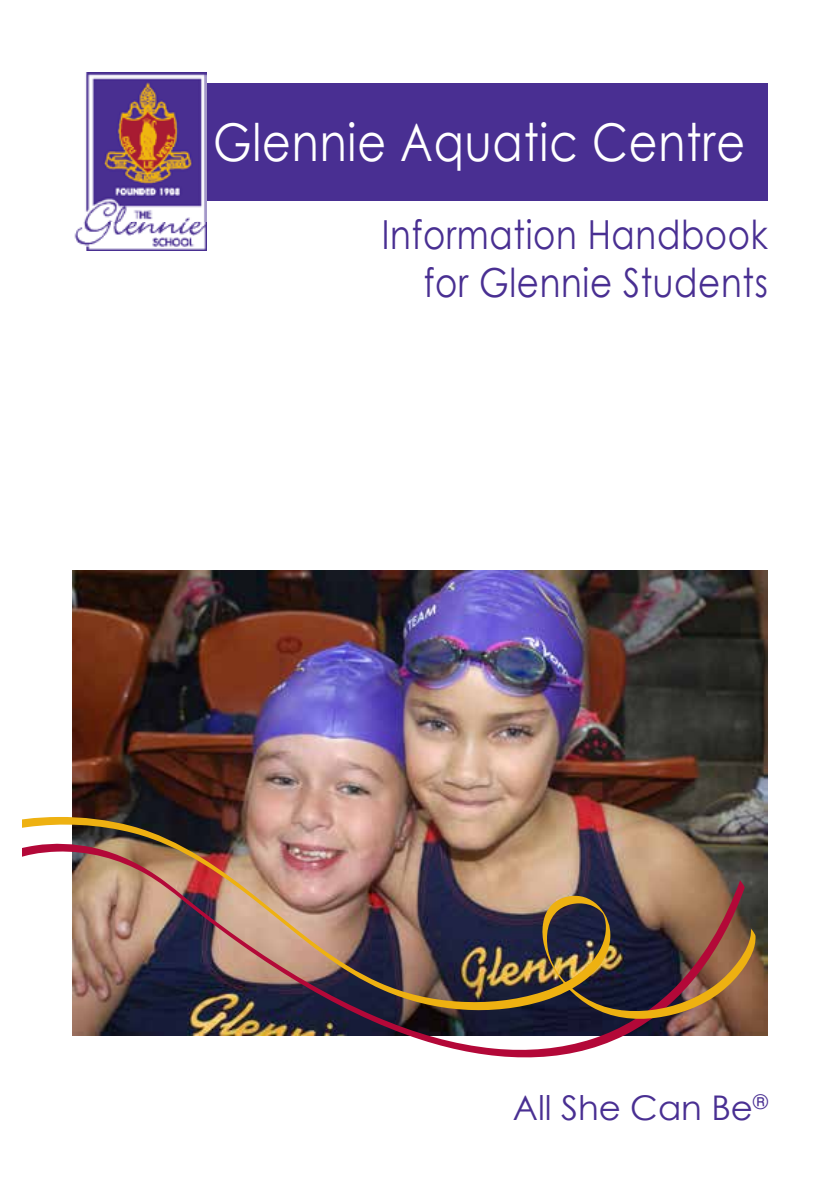
<style>
.page{position:relative;width:840px;height:1191px;background:#fff}
.page>*{position:absolute;margin:0;border:0;box-sizing:border-box;transform-origin:0 0}
.t1{font:52px "Century Gothic";letter-spacing:.02em;color:#fff;scale:.85 1}
.t2{font:40px/48px "Century Gothic";letter-spacing:.02em;color:#492f92;text-align:right;scale:.85 1}
.t3{font:34px "Century Gothic";color:#492f92}
</style>
<div class="page">
<img style="left:73px;top:570px;width:694px;height:465px">
<div style="left:72px;top:83px;width:695px;height:117px;background:#492f92"></div>
<img style="left:72px;top:72px;width:134px;height:179px">
<svg style="left:72px;top:1020px;width:672px;height:38px"></svg>
<img style="left:23px;top:816px;width:732px;height:204px">
<h1 class="t1" style="left:213px;top:106px;width:627px">Glennie Aquatic Centre</h1>
<p class="t2" style="left:381px;top:210px;width:455px">Information Handbook for Glennie Students</p>
<p class="t3" style="left:512px;top:1084px;width:256px">All She Can Be<sup>®</sup></p>
</div>
